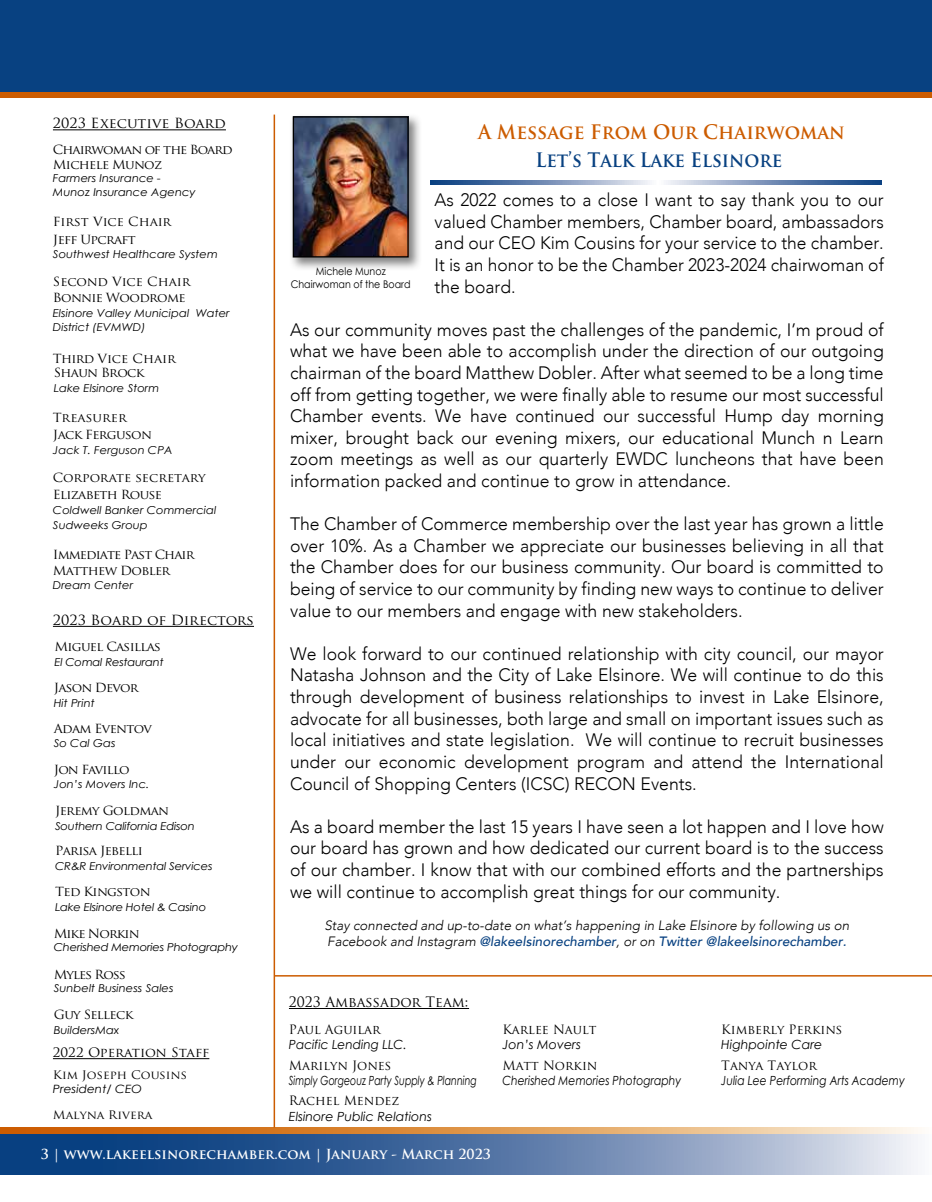
<style>
.page{position:relative;width:932px;height:1202px;background:#fff}
.page>*{position:absolute;margin:0;border:0;box-sizing:border-box;transform-origin:0 0}
.t1{font:700 19.5px "Trajan Pro";color:#cc5c00;scale:.96 1}
.t2{font:700 19.5px "Trajan Pro";color:#084181;scale:.93 1}
.t3{font:300 18px/21.6px "Avenir";color:#000;text-align:justify}
.t4{font:13.95px "Trajan Pro";color:#000}
.t5{font:13.65px "Trajan Pro";color:#000;scale:1.06 1}
.t6{font:italic 300 13.5px/16.2px "Avenir";color:#000}
.t7{font:700 13.5px "Trajan Pro";color:#fff}
.t8{font:12.75px "Trajan Pro";color:#000;scale:1.06 1}
.t9{font:12.6px "Trajan Pro";color:#000}
.t10{font:italic 12.6px "Century Gothic";color:#000;scale:.86 1}
.t11{font:italic 12.6px "Century Gothic";color:#000}
.t12{font:italic 12.6px "Century Gothic";color:#000;scale:.75 1}
.t13{font:italic 12.6px "Century Gothic";color:#000;scale:.96 1}
.t14{font:12.3px "Trajan Pro";letter-spacing:-.05em;color:#000;scale:1.06 1}
.t15{font:12.3px "Trajan Pro";letter-spacing:-.07em;color:#000;scale:1.06 1}
.t16{font:12.3px "Trajan Pro";color:#000;scale:1.06 1}
.t17{font:12.3px "Trajan Pro";letter-spacing:-.015em;color:#000;scale:1.06 1}
.t18{font:11.4px "Trajan Pro";color:#000;scale:1.06 1}
.t19{font:italic 11.4px "Century Gothic";color:#000;scale:1.06 1}
.t20{font:italic 10.95px/14.7px "Century Gothic";color:#000;scale:1.06 1}
.t21{font:italic 10.95px "Century Gothic";letter-spacing:-.02em;color:#000;scale:1.06 1}
.t22{font:10.5px/12.6px "Century Gothic";color:#000;text-align:center;scale:.9 1}
.s1{font-weight:500;color:#084181}
</style>
<div class="page">
<svg style="left:0;top:1127px;width:918px;height:7px;background:#df9a57"></svg>
<div style="left:0;top:0;width:932px;height:98px;background:linear-gradient(to right,#cc5c00,#cc5c00)"></div>
<div style="left:0;top:0;width:932px;height:91px;background:#084181"></div>
<svg style="left:0;top:1134px;width:918px;height:40px;background:#597aa8"></svg>
<hr style="left:53px;top:129px;width:173px;height:1px;background:#000">
<hr style="left:53px;top:626px;width:201px;height:1px;background:#000">
<hr style="left:273px;top:115px;width:2px;height:1012px;background:#cc5c00">
<hr style="left:53px;top:1058px;width:156px;height:1px;background:#000">
<hr style="left:289px;top:1008px;width:180px;height:1px;background:#000">
<hr style="left:274px;top:975px;width:657px;height:1px;background:#cc5c00">
<svg style="left:430px;top:181px;width:451px;height:3px"></svg>
<img style="left:292px;top:116px;width:128px;height:153px">
<img style="left:295px;top:118px;width:112px;height:137px">
<div style="left:293px;top:116px;width:116px;height:141px;border:1px solid #000"></div>
<p class="t5" style="left:53px;top:115px;width:165px">2023 Executive Board</p>
<p class="t15" style="left:53px;top:142px;width:171px">Chairwoman of the Board</p>
<p class="t14" style="left:53px;top:157px;width:104px">Michele Munoz</p>
<p class="t20" style="left:53px;top:172px;width:136px;line-height:13px">Farmers Insurance -<br>Munoz Insurance Agency</p>
<p class="t16" style="left:53px;top:214px;width:113px">First Vice Chair</p>
<p class="t14" style="left:53px;top:231px;width:80px">Jeff Upcraft</p>
<p class="t20" style="left:53px;top:247px;width:157px">Southwest Healthcare System</p>
<p class="t16" style="left:53px;top:273px;width:131px">Second Vice Chair</p>
<p class="t14" style="left:53px;top:290px;width:127px">Bonnie Woodrome</p>
<p class="t20" style="left:53px;top:305px;width:168px">Elsinore Valley Municipal Water<br>District (EVMWD)</p>
<p class="t17" style="left:53px;top:350px;width:117px">Third Vice Chair</p>
<p class="t14" style="left:54px;top:365px;width:87px">Shaun Brock</p>
<p class="t20" style="left:54px;top:380px;width:101px">Lake Elsinore Storm</p>
<p class="t16" style="left:53px;top:410px;width:71px">Treasurer</p>
<p class="t14" style="left:53px;top:427px;width:95px">Jack Ferguson</p>
<p class="t20" style="left:53px;top:442px;width:115px">Jack T. Ferguson CPA</p>
<p class="t14" style="left:53px;top:487px;width:104px">Elizabeth Rouse</p>
<p class="t20" style="left:53px;top:502px;width:156px">Coldwell Banker Commercial<br>Sudweeks Group</p>
<p class="t16" style="left:53px;top:470px;width:146px">Corporate secretary</p>
<p class="t15" style="left:53px;top:546px;width:135px">Immediate Past Chair</p>
<p class="t14" style="left:53px;top:562px;width:112px">Matthew Dobler</p>
<p class="t20" style="left:53px;top:578px;width:77px">Dream Center</p>
<p class="t5" style="left:53px;top:611px;width:191px">2023 Board of Directors</p>
<p class="t14" style="left:54px;top:638px;width:102px">Miguel Casillas</p>
<p class="t21" style="left:54px;top:655px;width:104px">El Comal Restaurant</p>
<p class="t14" style="left:54px;top:679px;width:82px">Jason Devor</p>
<p class="t20" style="left:54px;top:695px;width:40px">Hit Print</p>
<p class="t14" style="left:54px;top:720px;width:94px">Adam Eventov</p>
<p class="t20" style="left:54px;top:736px;width:60px">So Cal Gas</p>
<p class="t15" style="left:54px;top:761px;width:73px">Jon Favillo</p>
<p class="t20" style="left:54px;top:777px;width:92px">Jon’s Movers Inc.</p>
<p class="t14" style="left:55px;top:802px;width:109px">Jeremy Goldman</p>
<p class="t21" style="left:55px;top:819px;width:133px">Southern California Edison</p>
<p class="t14" style="left:55px;top:843px;width:84px">Parisa Jebelli</p>
<p class="t21" style="left:55px;top:859px;width:150px">CR&amp;R Environmental Services</p>
<p class="t14" style="left:55px;top:884px;width:91px">Ted Kingston</p>
<p class="t21" style="left:55px;top:900px;width:144px">Lake Elsinore Hotel &amp; Casino</p>
<p class="t15" style="left:54px;top:926px;width:82px">Mike Norkin</p>
<p class="t21" style="left:54px;top:940px;width:175px">Cherished Memories Photography</p>
<p class="t15" style="left:54px;top:967px;width:69px">Myles Ross</p>
<p class="t20" style="left:54px;top:981px;width:115px">Sunbelt Business Sales</p>
<p class="t14" style="left:54px;top:1007px;width:77px">Guy Selleck</p>
<p class="t20" style="left:54px;top:1022px;width:64px">BuildersMax</p>
<p class="t8" style="left:53px;top:1044px;width:149px">2022 Operation Staff</p>
<p class="t18" style="left:53px;top:1067px;width:128px">Kim Joseph Cousins</p>
<p class="t19" style="left:53px;top:1081px;width:86px">President/ CEO</p>
<p class="t18" style="left:53px;top:1107px;width:95px">Malyna Rivera</p>
<p class="t1" style="left:478px;top:120px;width:384px">A Message From Our Chairwoman</p>
<p class="t2" style="left:535px;top:147px;width:267px">Let’s Talk Lake Elsinore</p>
<p class="t3" style="left:434px;top:189px;width:451px">As 2022 comes to a close I want to say thank you to our valued Chamber members, Chamber board, ambassadors and our CEO Kim Cousins for your service to the chamber.<br>It is an honor to be the Chamber 2023-2024 chairwoman of the board.</p>
<p class="t3" style="left:290px;top:319px;width:595px">As our community moves past the challenges of the pandemic, I’m proud of what we have been able to accomplish under the direction of our outgoing chairman of the board Matthew Dobler. After what seemed to be a long time off from getting together, we were finally able to resume our most successful Chamber events. We have continued our successful Hump day morning mixer, brought back our evening mixers, our educational Munch n Learn zoom meetings as well as our quarterly EWDC luncheons that have been information packed and continue to grow in attendance.</p>
<p class="t3" style="left:290px;top:513px;width:595px">The Chamber of Commerce membership over the last year has grown a little over 10%. As a Chamber we appreciate our businesses believing in all that the Chamber does for our business community. Our board is committed to being of service to our community by finding new ways to continue to deliver value to our members and engage with new stakeholders.</p>
<p class="t3" style="left:290px;top:643px;width:595px">We look forward to our continued relationship with city council, our mayor Natasha Johnson and the City of Lake Elsinore. We will continue to do this through development of business relationships to invest in Lake Elsinore, advocate for all businesses, both large and small on important issues such as local initiatives and state legislation. We will continue to recruit businesses under our economic development program and attend the International Council of Shopping Centers (ICSC) RECON Events.</p>
<p class="t3" style="left:290px;top:815px;width:595px">As a board member the last 15 years I have seen a lot happen and I love how our board has grown and how dedicated our current board is to the success of our chamber. I know that with our combined efforts and the partnerships we will continue to accomplish great things for our community.</p>
<p class="t6" style="left:324px;top:917px;width:526px">Stay connected and up-to-date on what’s happening in Lake Elsinore by following us on<br>Facebook and Instagram <span class="s1">@lakeelsinorechamber</span>, or on <span class="s1">Twitter @lakeelsinorechamber.</span></p>
<p class="t22" style="left:291px;top:265px;width:135px">Michele Munoz<br>Chairwoman of the Board</p>
<p class="t4" style="left:289px;top:993px;width:181px">2023 Ambassador Team:</p>
<p class="t9" style="left:289px;top:1021px;width:93px">Paul Aguilar</p>
<p class="t13" style="left:289px;top:1037px;width:124px">Pacific Lending LLC.</p>
<p class="t9" style="left:289px;top:1057px;width:104px">Marilyn Jones</p>
<p class="t12" style="left:289px;top:1072px;width:252px">Simply Gorgeouz Party Supply &amp; Planning</p>
<p class="t9" style="left:289px;top:1092px;width:112px">Rachel Mendez</p>
<p class="t11" style="left:289px;top:1108px;width:145px">Elsinore Public Relations</p>
<p class="t9" style="left:502px;top:1021px;width:95px">Karlee Nault</p>
<p class="t11" style="left:502px;top:1037px;width:80px">Jon’s Movers</p>
<p class="t9" style="left:502px;top:1057px;width:96px">Matt Norkin</p>
<p class="t10" style="left:502px;top:1072px;width:209px">Cherished Memories Photography</p>
<p class="t9" style="left:721px;top:1021px;width:123px">Kimberly Perkins</p>
<p class="t11" style="left:721px;top:1037px;width:103px">Highpointe Care</p>
<p class="t9" style="left:721px;top:1057px;width:97px">Tanya Taylor</p>
<p class="t10" style="left:721px;top:1072px;width:215px">Julia Lee Performing Arts Academy</p>
<p class="t7" style="left:41px;top:1145px;width:451px">3 | www.lakeelsinorechamber.com | January - March 2023</p>
</div>
